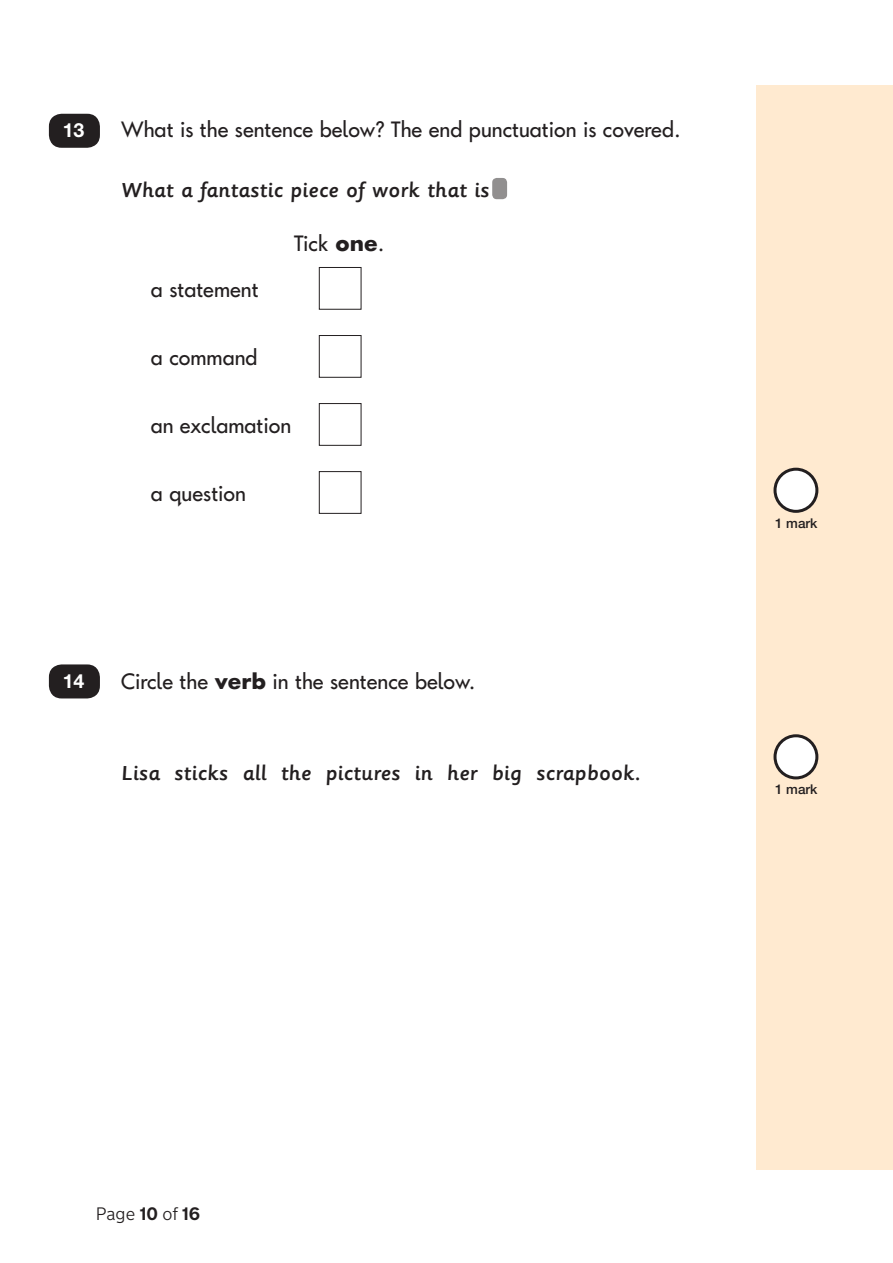
<style>
.page{position:relative;width:893px;height:1263px;background:#fff}
.page>*{position:absolute;margin:0;border:0;box-sizing:border-box;transform-origin:0 0}
.t1{font:22.5px "Keystageone Regular 15";color:#231f20}
.t2{font:22.5px "Sassoon Primary Md 14";color:#231f20}
.t3{font:22.5px "Keystageone Regular 16";color:#231f20}
.t4{font:22.5px "Sassoon Primary Md 13";color:#231f20}
.t5{font:700 19.5px "Helvetica Neue LT Std";color:#fff}
.t6{font:300 18px "New Transport";color:#231f20}
.t7{font:500 13.5px "Helvetica Neue LT Std";color:#231f20}
.s1{font-family:"Keystageone Bold 16"}
.s2{font-family:"Keystageone Bold 17"}
.s3{font-weight:700}
</style>
<div class="page">
<div style="left:757px;top:85px;width:136px;height:1084px;background:#ffead0"></div>
<div style="left:492px;top:178px;width:15px;height:21px;background:#918f8f;border-radius:4px"></div>
<div style="left:319px;top:267px;width:42px;height:43px;border:1px solid #231f20"></div>
<div style="left:319px;top:335px;width:42px;height:43px;border:1px solid #231f20"></div>
<div style="left:319px;top:403px;width:42px;height:43px;border:1px solid #231f20"></div>
<div style="left:319px;top:471px;width:42px;height:43px;border:1px solid #231f20"></div>
<div style="left:775px;top:469px;width:42px;height:42px;background:#fff;border-radius:50%"></div>
<div style="left:773px;top:468px;width:45px;height:45px;border:3px solid #231f20;border-radius:50%"></div>
<div style="left:49px;top:114px;width:51px;height:34px;background:#231f20;border-radius:13px"></div>
<div style="left:775px;top:736px;width:42px;height:42px;background:#fff;border-radius:50%"></div>
<div style="left:773px;top:734px;width:45px;height:45px;border:3px solid #231f20;border-radius:50%"></div>
<div style="left:49px;top:664px;width:51px;height:34px;background:#231f20;border-radius:13px"></div>
<p class="t5" style="left:63px;top:118px;width:23px">13</p>
<p class="t1" style="left:121px;top:119px;width:561px">What is the sentence below? The end punctuation is covered.</p>
<p class="t4" style="left:121px;top:178px;width:370px">What a fantastic piece of work that is</p>
<p class="t1" style="left:294px;top:233px;width:92px">Tick <span class="s1">one</span>.</p>
<p class="t1" style="left:151px;top:279px;width:109px">a statement</p>
<p class="t1" style="left:151px;top:347px;width:108px">a command</p>
<p class="t1" style="left:151px;top:415px;width:142px">an exclamation</p>
<p class="t1" style="left:151px;top:483px;width:97px">a question</p>
<p class="t5" style="left:63px;top:669px;width:23px">14</p>
<p class="t3" style="left:121px;top:671px;width:356px">Circle the <span class="s2">verb</span> in the sentence below.</p>
<p class="t2" style="left:121px;top:761px;width:521px">Lisa sticks all the pictures in her big scrapbook.</p>
<p class="t7" style="left:775px;top:515px;width:44px">1 mark</p>
<p class="t7" style="left:775px;top:781px;width:44px">1 mark</p>
<p class="t6" style="left:96px;top:1203px;width:106px">Page <span class="s3">10</span> of <span class="s3">16</span></p>
</div>
